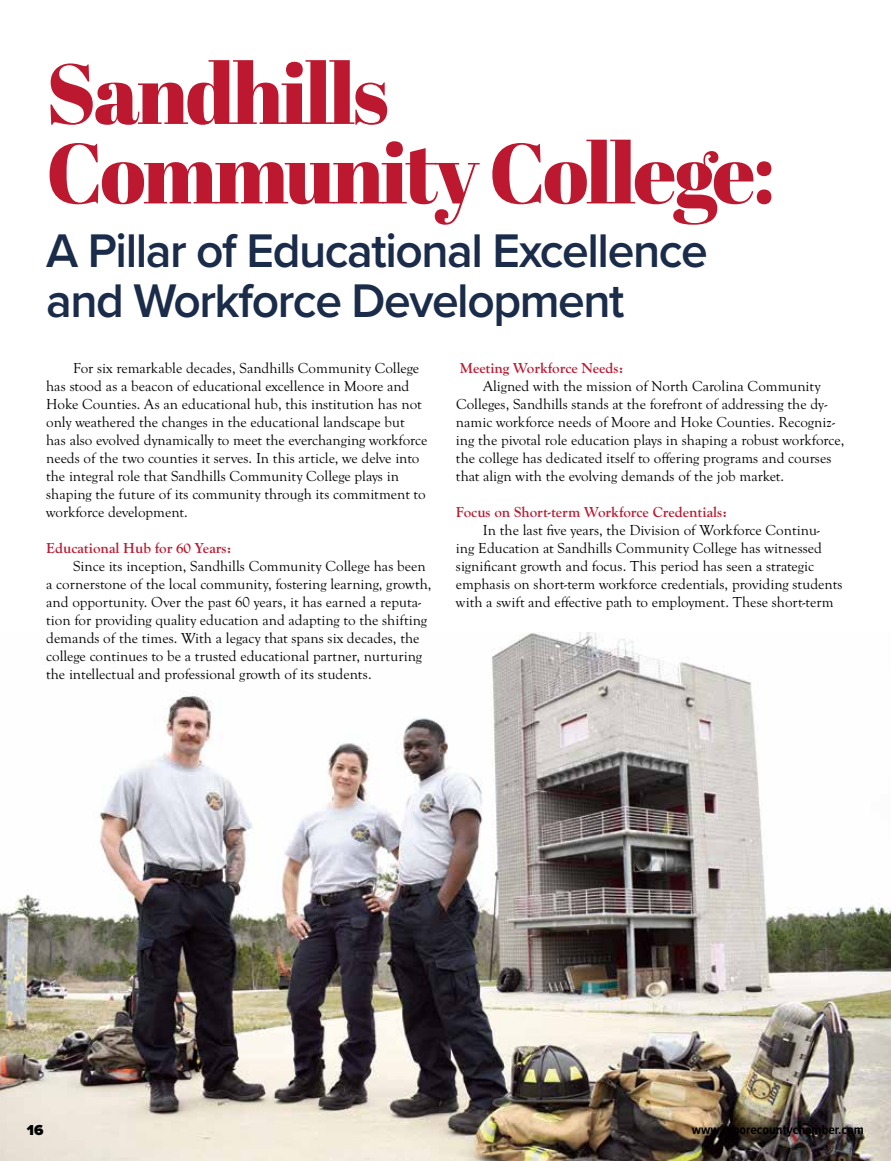
<style>
.page{position:relative;width:891px;height:1161px;background:#fff}
.page>*{position:absolute;margin:0;border:0;box-sizing:border-box;transform-origin:0 0}
.t1{font:85.05px/79.5px "Abril Fatface";letter-spacing:-.03em;color:#bc1930}
.t2{font:600 48.9px/50.4px "Proxima Nova";letter-spacing:-.03em;color:#1a2c49}
.t3{font:15px/18px "Goudy Old Sty";color:#000}
.t4{font:700 15px "Goudy Old Sty";color:#bc1930}
.t5{font:900 15px "Proxima Nova";color:#000}
.t6{font:700 13.5px "Proxima Nova Cond";color:#000}
</style>
<div class="page">
<img style="left:0;top:632px;width:891px;height:529px">
<h1 class="t1" style="left:46px;top:52px;width:730px">Sandhills<br>Community College:</h1>
<h2 class="t2" style="left:46px;top:224px;width:663px">A Pillar of Educational Excellence and Workforce Development</h2>
<p class="t3" style="left:46px;top:360px;width:383px;text-indent:27px">For six remarkable decades, Sandhills Community College has stood as a beacon of educational excellence in Moore and Hoke Counties. As an educational hub, this institution has not only weathered the changes in the educational landscape but has also evolved dynamically to meet the everchanging workforce needs of the two counties it serves. In this article, we delve into the integral role that Sandhills Community College plays in shaping the future of its community through its commitment to workforce development.</p>
<p class="t4" style="left:46px;top:540px;width:187px">Educational Hub for 60 Years:</p>
<p class="t3" style="left:46px;top:558px;width:387px;text-indent:27px">Since its inception, Sandhills Community College has been a cornerstone of the local community, fostering learning, growth, and opportunity. Over the past 60 years, it has earned a reputa&shy;tion for providing quality education and adapting to the shifting demands of the times. With a legacy that spans six decades, the college continues to be a trusted educational partner, nurturing the intellectual and professional growth of its students.</p>
<p class="t4" style="left:460px;top:360px;width:165px">Meeting Workforce Needs:</p>
<p class="t3" style="left:456px;top:378px;width:390px;text-indent:27px">Aligned with the mission of North Carolina Community Colleges, Sandhills stands at the forefront of addressing the dy&shy;namic workforce needs of Moore and Hoke Counties. Recogniz&shy;ing the pivotal role education plays in shaping a robust workforce, the college has dedicated itself to offering programs and courses that align with the evolving demands of the job market.</p>
<p class="t4" style="left:456px;top:504px;width:272px">Focus on Short-term Workforce Credentials:</p>
<p class="t3" style="left:456px;top:522px;width:388px;text-indent:27px">In the last five years, the Division of Workforce Continu-<br>ing Education at Sandhills Community College has witnessed significant growth and focus. This period has seen a strategic emphasis on short-term workforce credentials, providing students with a swift and effective path to employment. These short-term</p>
<p class="t5" style="left:27px;top:1119px;width:18px">16</p>
<p class="t6" style="left:692px;top:1119px;width:174px">www.moorecountychamber.com</p>
</div>
